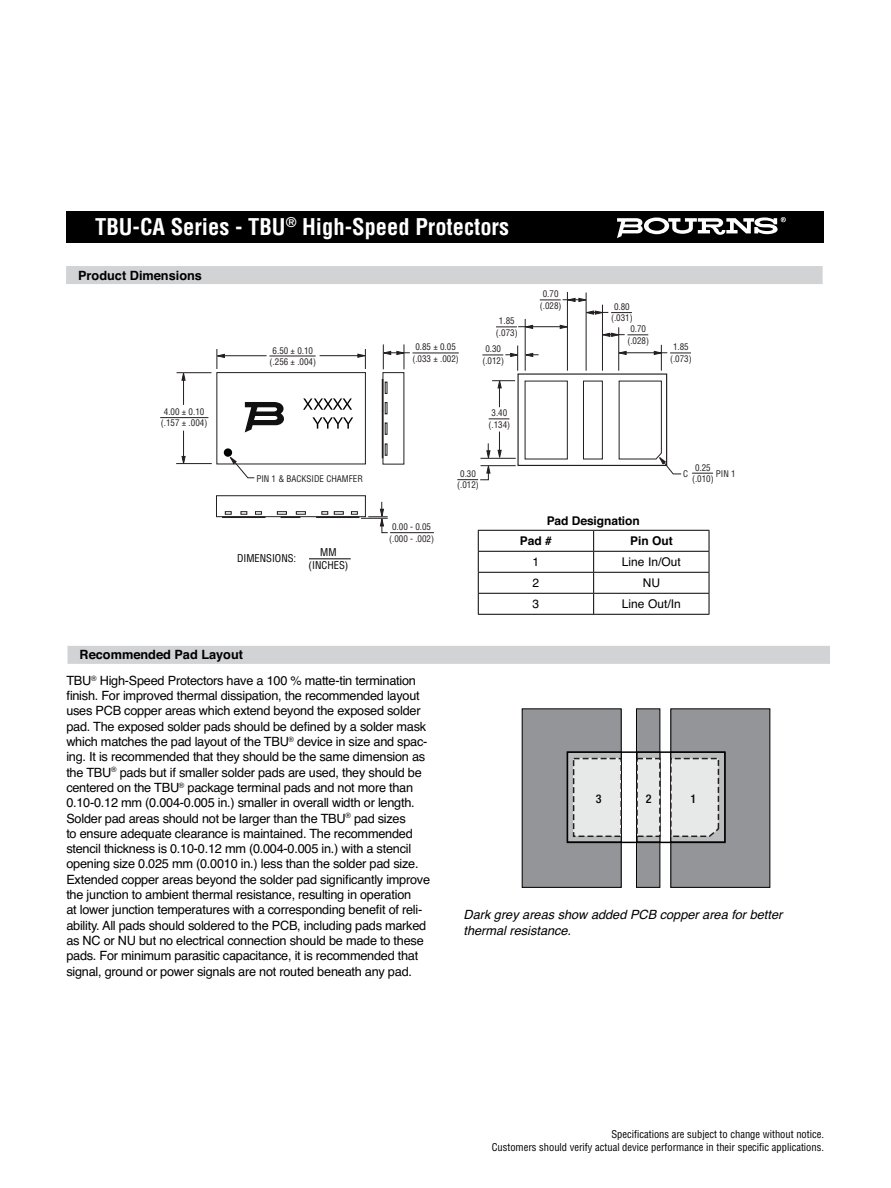
<style>
.page{position:relative;width:891px;height:1188px;background:#fff}
.page>*{position:absolute;margin:0;border:0;box-sizing:border-box;transform-origin:0 0}
.t1{font:700 condensed 22.5px "Helvetica";color:#fff}
.t2{font:12.75px/15.3px "Helvetica";letter-spacing:-.02em;color:#000}
.t3{font:italic 12.75px/15.3px "Helvetica";color:#000}
.t4{font:700 12.75px "Helvetica";color:#000}
.t5{font:12px "Helvetica";color:#000}
.t6{font:700 12px "Helvetica";letter-spacing:-.005em;color:#000}
.t7{font:500 condensed 12px "Helvetica Neue";color:#010202}
.t8{font:condensed 10.5px/12.8px "Helvetica";color:#000;text-align:right}
.t9{font:condensed 9px/11.2px "Helvetica";color:#231f20;text-align:center}
.s1{font-weight:700}
</style>
<div class="page">
<div style="left:67px;top:212px;width:757px;height:31px;background:#000"></div>
<div style="left:66px;top:266px;width:757px;height:18px;background:#d1d3d4"></div>
<hr style="left:309px;top:558px;width:42px;height:1px;background:#000">
<div style="left:68px;top:646px;width:762px;height:18px;background:#d1d3d4"></div>
<div style="left:216px;top:372px;width:150px;height:92px;border:1px solid #231f20"></div>
<svg style="left:303px;top:398px;width:49px;height:12px"></svg>
<svg style="left:312px;top:417px;width:41px;height:12px"></svg>
<div style="left:224px;top:448px;width:8px;height:9px;background:#010202;border-radius:50%"></div>
<svg style="left:357px;top:349px;width:9px;height:20px"></svg>
<hr style="left:223px;top:355px;width:44px;height:1px;background:#231f20">
<hr style="left:320px;top:355px;width:41px;height:1px;background:#231f20">
<svg style="left:216px;top:349px;width:9px;height:20px"></svg>
<svg style="left:229px;top:456px;width:26px;height:23px"></svg>
<hr style="left:177px;top:372px;width:35px;height:1px;background:#231f20">
<hr style="left:176px;top:463px;width:36px;height:1px;background:#231f20">
<svg style="left:182px;top:431px;width:4px;height:34px"></svg>
<svg style="left:182px;top:372px;width:4px;height:33px"></svg>
<svg style="left:245px;top:402px;width:39px;height:30px"></svg>
<div style="left:216px;top:495px;width:150px;height:22px;border:1px solid #231f20"></div>
<svg style="left:241px;top:511px;width:6px;height:4px"></svg>
<svg style="left:255px;top:511px;width:7px;height:4px"></svg>
<div style="left:277px;top:511px;width:10px;height:4px;border:1px solid #231f20"></div>
<div style="left:296px;top:511px;width:10px;height:4px;border:1px solid #231f20"></div>
<svg style="left:225px;top:511px;width:7px;height:4px"></svg>
<hr style="left:160px;top:417px;width:48px;height:1px;background:#231f20">
<hr style="left:390px;top:532px;width:44px;height:1px;background:#231f20">
<hr style="left:481px;top:465px;width:35px;height:1px;background:#231f20">
<hr style="left:481px;top:458px;width:35px;height:1px;background:#231f20">
<hr style="left:269px;top:356px;width:47px;height:1px;background:#231f20">
<hr style="left:412px;top:353px;width:47px;height:1px;background:#231f20">
<svg style="left:382px;top:344px;width:28px;height:25px"></svg>
<svg style="left:385px;top:382px;width:2px;height:12px"></svg>
<svg style="left:385px;top:402px;width:2px;height:12px"></svg>
<svg style="left:385px;top:423px;width:2px;height:12px"></svg>
<svg style="left:385px;top:444px;width:2px;height:12px"></svg>
<div style="left:382px;top:379px;width:1px;height:32px;border:1px solid #231f20"></div>
<div style="left:382px;top:411px;width:1px;height:47px;border:1px solid #231f20"></div>
<div style="left:517px;top:373px;width:150px;height:93px;border:1px solid #231f20"></div>
<div style="left:525px;top:381px;width:43px;height:78px;border:1px solid #231f20"></div>
<div style="left:583px;top:381px;width:20px;height:78px;border:1px solid #231f20"></div>
<div style="left:222px;top:517px;width:43px;height:1px;border:1px solid #231f20"></div>
<svg style="left:316px;top:502px;width:72px;height:31px"></svg>
<svg style="left:281px;top:517px;width:19px;height:1px"></svg>
<svg style="left:489px;top:419px;width:20px;height:1px"></svg>
<svg style="left:457px;top:443px;width:33px;height:38px"></svg>
<hr style="left:525px;top:319px;width:1px;height:52px;background:#231f20">
<svg style="left:670px;top:353px;width:21px;height:1px"></svg>
<hr style="left:618px;top:327px;width:1px;height:44px;background:#231f20">
<svg style="left:618px;top:351px;width:9px;height:4px"></svg>
<svg style="left:654px;top:345px;width:9px;height:26px"></svg>
<hr style="left:625px;top:352px;width:42px;height:1px;background:#231f20">
<hr style="left:602px;top:305px;width:1px;height:66px;background:#231f20">
<svg style="left:603px;top:333px;width:45px;height:4px"></svg>
<svg style="left:540px;top:298px;width:46px;height:4px"></svg>
<hr style="left:586px;top:293px;width:1px;height:78px;background:#231f20">
<svg style="left:496px;top:327px;width:21px;height:1px"></svg>
<svg style="left:524px;top:325px;width:9px;height:4px"></svg>
<svg style="left:560px;top:325px;width:7px;height:4px"></svg>
<hr style="left:518px;top:326px;width:42px;height:1px;background:#231f20">
<hr style="left:567px;top:292px;width:1px;height:79px;background:#231f20">
<svg style="left:492px;top:380px;width:23px;height:27px"></svg>
<svg style="left:585px;top:311px;width:47px;height:4px"></svg>
<svg style="left:482px;top:346px;width:57px;height:25px"></svg>
<svg style="left:618px;top:380px;width:64px;height:95px"></svg>
<svg style="left:692px;top:473px;width:21px;height:1px"></svg>
<svg style="left:498px;top:432px;width:4px;height:27px"></svg>
<div style="left:522px;top:709px;width:99px;height:178px;background:#939598"></div>
<div style="left:522px;top:708px;width:100px;height:180px;border:1px solid #010202"></div>
<div style="left:567px;top:752px;width:54px;height:90px;background:#babcbe"></div>
<div style="left:574px;top:759px;width:47px;height:77px;background:#e7e8e8"></div>
<div style="left:573px;top:758px;width:49px;height:79px;border:2px dashed #231f20"></div>
<div style="left:636px;top:709px;width:24px;height:178px;background:#939598"></div>
<div style="left:636px;top:708px;width:24px;height:180px;border:1px solid #010202"></div>
<div style="left:637px;top:752px;width:23px;height:90px;background:#babcbe"></div>
<div style="left:637px;top:759px;width:23px;height:77px;background:#e7e8e8"></div>
<div style="left:636px;top:758px;width:25px;height:79px;border:2px dashed #231f20"></div>
<div style="left:671px;top:709px;width:99px;height:178px;background:#939598"></div>
<div style="left:670px;top:708px;width:100px;height:180px;border:1px solid #010202"></div>
<div style="left:671px;top:752px;width:54px;height:90px;background:#babcbe"></div>
<svg style="left:670px;top:757px;width:50px;height:81px;background:#d6d7d7"></svg>
<div style="left:567px;top:751px;width:159px;height:92px;border:2px solid #010202"></div>
<svg style="left:617px;top:217px;width:169px;height:21px"></svg>
<hr style="left:478px;top:530px;width:116px;height:1px;background:#000">
<hr style="left:594px;top:530px;width:115px;height:1px;background:#000">
<hr style="left:478px;top:551px;width:116px;height:1px;background:#000">
<hr style="left:594px;top:551px;width:115px;height:1px;background:#000">
<hr style="left:478px;top:572px;width:116px;height:1px;background:#000">
<hr style="left:594px;top:572px;width:115px;height:1px;background:#000">
<hr style="left:478px;top:593px;width:116px;height:1px;background:#000">
<svg style="left:478px;top:531px;width:1px;height:83px"></svg>
<hr style="left:594px;top:593px;width:115px;height:1px;background:#000">
<svg style="left:593px;top:531px;width:1px;height:83px"></svg>
<svg style="left:709px;top:531px;width:1px;height:83px"></svg>
<hr style="left:478px;top:614px;width:231px;height:1px;background:#000">
<h1 class="t1" style="left:95px;top:218px;width:416px">TBU-CA Series - TBU<sup>®</sup> High-Speed Protectors</h1>
<p class="t4" style="left:78px;top:270px;width:125px">Product Dimensions</p>
<p class="t9" style="left:496px;top:316px;width:23px">1.85 (.073)</p>
<p class="t9" style="left:161px;top:407px;width:48px">4.00 ± 0.10 (.157 ± .004)</p>
<p class="t9" style="left:270px;top:346px;width:48px">6.50 ± 0.10 (.256 ± .004)</p>
<p class="t9" style="left:412px;top:342px;width:48px">0.85 ± 0.05 (.033 ± .002)</p>
<p class="t9" style="left:482px;top:344px;width:23px">0.30 (.012)</p>
<p class="t9" style="left:256px;top:474px;width:108px">PIN 1 &amp; BACKSIDE CHAMFER</p>
<p class="t9" style="left:489px;top:408px;width:23px">3.40 (.134)</p>
<p class="t9" style="left:457px;top:469px;width:23px">0.30 (.012)</p>
<p class="t9" style="left:540px;top:289px;width:23px">0.70 (.028)</p>
<p class="t9" style="left:611px;top:302px;width:23px">0.80 (.031)</p>
<p class="t9" style="left:627px;top:324px;width:23px">0.70 (.028)</p>
<p class="t9" style="left:670px;top:342px;width:23px">1.85 (.073)</p>
<p class="t9" style="left:692px;top:463px;width:23px">0.25 (.010)</p>
<p class="t9" style="left:683px;top:469px;width:7px">C</p>
<p class="t9" style="left:716px;top:469px;width:21px">PIN 1</p>
<p class="t8" style="left:237px;top:553px;width:61px">DIMENSIONS:</p>
<p class="t8" style="left:309px;top:547px;width:41px;text-align:center">MM (INCHES)</p>
<p class="t9" style="left:389px;top:522px;width:47px">0.00 - 0.05 (.000 - .002)</p>
<p class="t2" style="left:66px;top:643px;width:351px;line-height:25.5px;text-indent:13px"><span class="s1">Recommended Pad Layout<br></span>TBU<sup>®</sup> High-Speed Protectors have a 100 % matte-tin termination</p>
<p class="t2" style="left:66px;top:689px;width:365px">finish. For improved thermal dissipation, the recommended layout uses PCB copper areas which extend beyond the exposed solder pad. The exposed solder pads should be defined by a solder mask which matches the pad layout of the TBU<sup>®</sup> device in size and spac&shy;ing. It is recommended that they should be the same dimension as the TBU<sup>®</sup> pads but if smaller solder pads are used, they should be centered on the TBU<sup>®</sup> package terminal pads and not more than 0.10-0.12 mm (0.004-0.005 in.) smaller in overall width or length.<br>Solder pad areas should not be larger than the TBU<sup>®</sup> pad sizes<br>to ensure adequate clearance is maintained. The recommended stencil thickness is 0.10-0.12 mm (0.004-0.005 in.) with a stencil opening size 0.025 mm (0.0010 in.) less than the solder pad size.<br>Extended copper areas beyond the solder pad significantly improve the junction to ambient thermal resistance, resulting in operation<br>at lower junction temperatures with a corresponding benefit of reli&shy;ability. All pads should soldered to the PCB, including pads marked as NC or NU but no electrical connection should be made to these pads. For minimum parasitic capacitance, it is recommended that signal, ground or power signals are not routed beneath any pad.</p>
<p class="t6" style="left:547px;top:516px;width:95px">Pad Designation</p>
<p class="t6" style="left:520px;top:537px;width:34px">Pad #</p>
<p class="t6" style="left:630px;top:537px;width:44px">Pin Out</p>
<p class="t5" style="left:533px;top:558px;width:8px">1</p>
<p class="t5" style="left:622px;top:558px;width:60px">Line In/Out</p>
<p class="t5" style="left:533px;top:579px;width:8px">2</p>
<p class="t5" style="left:643px;top:579px;width:19px">NU</p>
<p class="t5" style="left:533px;top:600px;width:8px">3</p>
<p class="t5" style="left:622px;top:600px;width:60px">Line Out/In</p>
<p class="t7" style="left:596px;top:794px;width:7px">3</p>
<p class="t7" style="left:646px;top:794px;width:7px">2</p>
<p class="t7" style="left:690px;top:794px;width:7px">1</p>
<p class="t3" style="left:464px;top:909px;width:320px">Dark grey areas show added PCB copper area for better thermal resistance.</p>
<p class="t8" style="left:492px;top:1129px;width:334px">Specifications are subject to change without notice.<br>Customers should verify actual device performance in their specific applications.</p>
</div>
